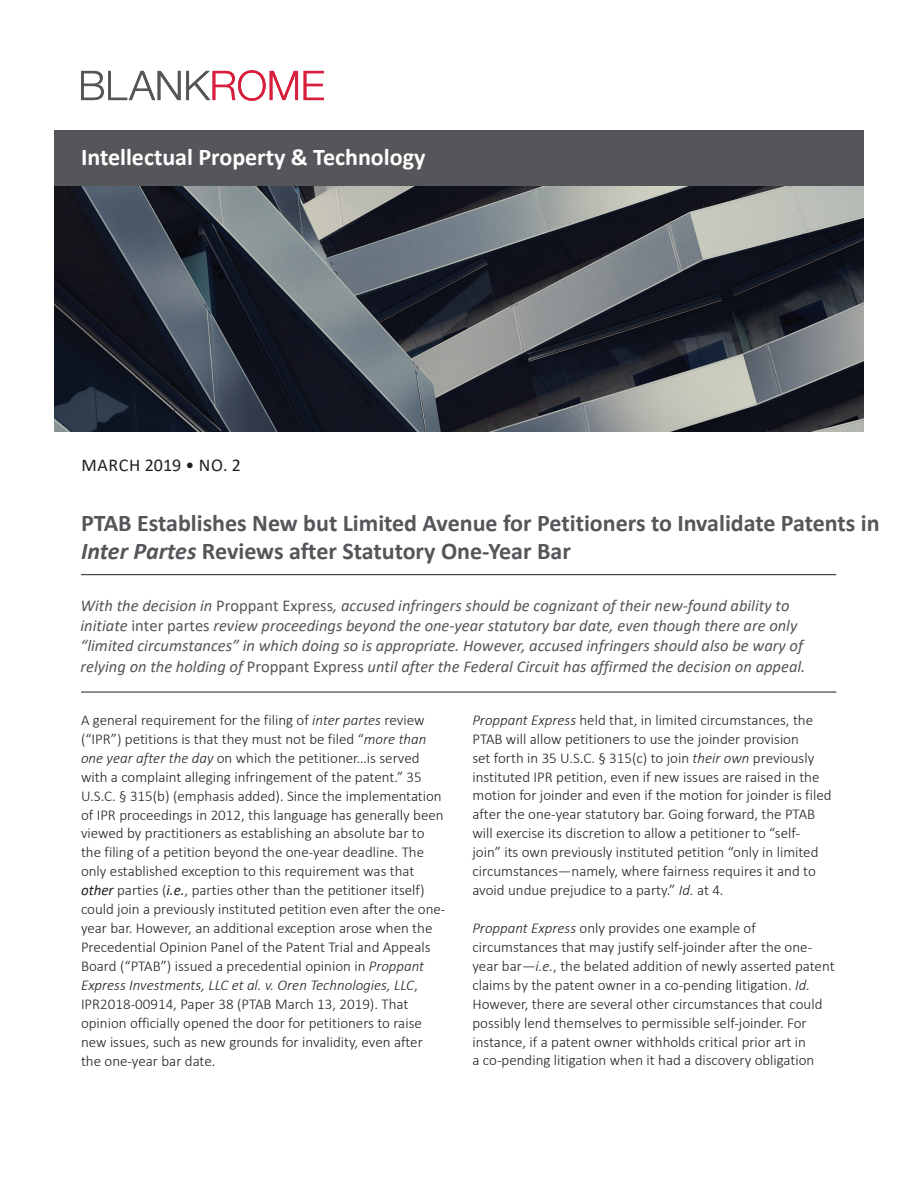
<style>
.page{position:relative;width:918px;height:1188px;background:#fff}
.page>*{position:absolute;margin:0;border:0;box-sizing:border-box;transform-origin:0 0}
.t1{font:700 24px/27.8px "Calibri";color:#55565a}
.t2{font:700 24px "Calibri";color:#fff}
.t3{font:18px "Calibri";letter-spacing:.035em;color:#231f20}
.t4{font:italic 16.5px/20.2px "Calibri";color:#55565a}
.t5{font:300 15px/18.9px "Calibri";color:#231f20}
.s1{font-style:italic}
.s2{font-style:normal}
.s3{font-weight:400;font-style:italic}
</style>
<div class="page">
<img style="left:54px;top:186px;width:810px;height:246px">
<svg style="left:81px;top:70px;width:217px;height:31px"></svg>
<svg style="left:304px;top:71px;width:20px;height:29px"></svg>
<div style="left:54px;top:130px;width:810px;height:56px;background:#55565a"></div>
<hr style="left:81px;top:574px;width:755px;height:1px;background:#231f20">
<hr style="left:81px;top:692px;width:755px;height:1px;background:#231f20">
<h1 class="t2" style="left:81px;top:140px;width:346px">Intellectual Property &amp; Technology</h1>
<p class="t3" style="left:81px;top:453px;width:161px">MARCH 2019 • NO. 2</p>
<h1 class="t1" style="left:81px;top:509px;width:800px">PTAB Establishes New but Limited Avenue for Petitioners to Invalidate Patents in<br><span class="s1">Inter Partes</span> Reviews after Statutory One-Year Bar</h1>
<p class="t4" style="left:81px;top:595px;width:726px">With the decision in <span class="s2">Proppant Express</span>, accused infringers should be cognizant of their new-found ability to initiate <span class="s2">inter partes</span> review proceedings beyond the one-year statutory bar date, even though there are only “limited circumstances” in which doing so is appropriate. However, accused infringers should also be wary of relying on the holding of <span class="s2">Proppant Express</span> until after the Federal Circuit has affirmed the decision on appeal.</p>
<p class="t5" style="left:81px;top:710px;width:366px">A general requirement for the filing of <span class="s1">inter partes</span> review (“IPR”) petitions is that they must not be filed “<span class="s1">more than one year after the day</span> on which the petitioner…is served with a complaint alleging infringement of the patent.” 35<br>U.S.C. § 315(b) (emphasis added). Since the implementation of IPR proceedings in 2012, this language has generally been viewed by practitioners as establishing an absolute bar to the filing of a petition beyond the one-year deadline. The only established exception to this requirement was that <span class="s3">other</span> parties (<span class="s3">i.e.</span>, parties other than the petitioner itself) could join a previously instituted petition even after the one&shy;year bar. However, an additional exception arose when the Precedential Opinion Panel of the Patent Trial and Appeals Board (“PTAB”) issued a precedential opinion in <span class="s1">Proppant Express Investments, LLC et al. v. Oren Technologies, LLC</span>, IPR2018-00914, Paper 38 (PTAB March 13, 2019). That opinion officially opened the door for petitioners to raise new issues, such as new grounds for invalidity, even after the one-year bar date.</p>
<p class="t5" style="left:472px;top:710px;width:361px"><span class="s1">Proppant Express</span> held that, in limited circumstances, the PTAB will allow petitioners to use the joinder provision<br>set forth in 35 U.S.C. § 315(c) to join <span class="s1">their own</span> previously instituted IPR petition, even if new issues are raised in the motion for joinder and even if the motion for joinder is filed after the one-year statutory bar. Going forward, the PTAB will exercise its discretion to allow a petitioner to “self&shy;join” its own previously instituted petition “only in limited circumstances—namely, where fairness requires it and to avoid undue prejudice to a party.” <span class="s1">Id.</span> at 4.</p>
<p class="t5" style="left:472px;top:918px;width:364px"><span class="s1">Proppant Express</span> only provides one example of circumstances that may justify self-joinder after the one&shy;year bar—<span class="s1">i.e.</span>, the belated addition of newly asserted patent claims by the patent owner in a co-pending litigation. <span class="s1">Id.<br></span>However, there are several other circumstances that could possibly lend themselves to permissible self-joinder. For instance, if a patent owner withholds critical prior art in<br>a co-pending litigation when it had a discovery obligation</p>
</div>
